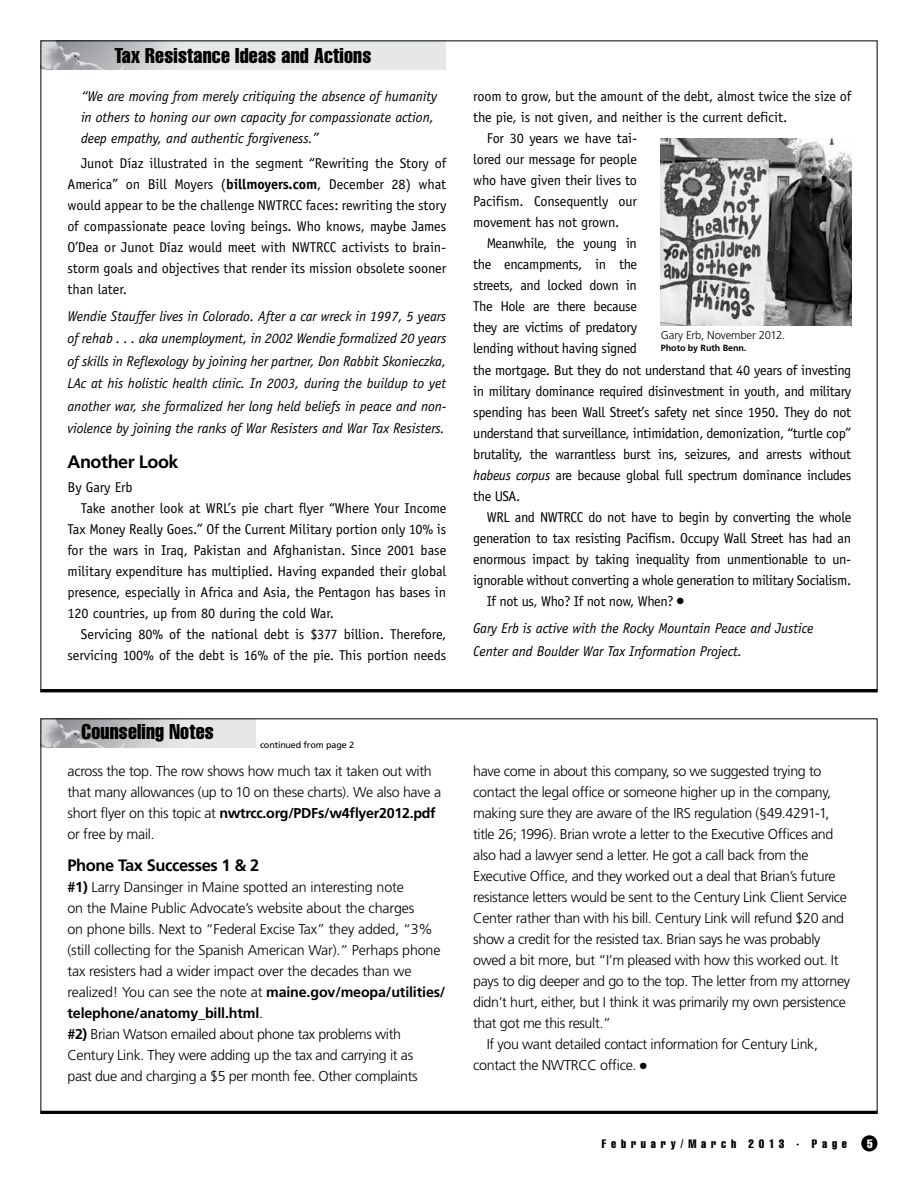
<style>
.page{position:relative;width:918px;height:1188px;background:#fff}
.page>*{position:absolute;margin:0;border:0;box-sizing:border-box;transform-origin:0 0}
.t1{font:extra-condensed 21px "Helvetica";letter-spacing:.01em;color:#000}
.t2{font:700 18px "Frutiger";letter-spacing:-.025em;color:#000}
.t3{font:700 16.5px "Frutiger";letter-spacing:-.025em;color:#000}
.t4{font:300 14.25px/21px "Frutiger";letter-spacing:-.025em;color:#000}
.t5{font:14.25px/21px "Officina Sans";letter-spacing:-.025em;color:#000;text-align:justify}
.t6{font:italic 14.25px/22.5px "Officina Sans";letter-spacing:-.005em;color:#000}
.t7{font:14.25px "Officina Sans";letter-spacing:-.005em;color:#000}
.t8{font:extra-condensed 12px "Helvetica";letter-spacing:.4em;color:#000}
.t9{font:extra-condensed 12px "Helvetica";color:#fff}
.t10{font:300 11.25px "Frutiger";letter-spacing:-.01em;color:#000}
.t11{font:9px "Frutiger";letter-spacing:-.01em;color:#000}
.t12{font:700 9px "Frutiger";letter-spacing:-.01em;color:#000}
.s1{font-weight:700}
.s2{font-style:italic}
</style>
<div class="page">
<div style="left:862px;top:1136px;width:15px;height:15px;background:#000;border-radius:50%"></div>
<div style="left:861px;top:1135px;width:16px;height:16px;border:2px solid #000;border-radius:50%"></div>
<div style="left:40px;top:718px;width:216px;height:30px;background:#e6e7e8"></div>
<img style="left:42px;top:720px;width:125px;height:28px">
<div style="left:40px;top:40px;width:406px;height:30px;background:#e6e7e8"></div>
<img style="left:42px;top:42px;width:125px;height:28px">
<img style="left:661px;top:139px;width:190px;height:186px">
<hr style="left:40px;top:1111px;width:838px;height:3px;background:#000">
<hr style="left:40px;top:689px;width:838px;height:3px;background:#000">
<h1 class="t1" style="left:115px;top:42px;width:258px">Tax Resistance Ideas and Actions</h1>
<p class="t6" style="left:81px;top:86px;width:358px;line-height:21px">“We are moving from merely critiquing the absence of humanity in others to honing our own capacity for compassionate action, deep empathy, and authentic forgiveness.”</p>
<p class="t5" style="left:68px;top:152px;width:380px;text-indent:13px">Junot Díaz illustrated in the segment “Rewriting the Story of America” on Bill Moyers (<span class="s1">billmoyers.com</span>, December 28) what would appear to be the challenge NWTRCC faces: rewriting the story of compassionate peace loving beings. Who knows, maybe James O’Dea or Junot Díaz would meet with NWTRCC activists to brain&shy;storm goals and objectives that render its mission obsolete sooner than later.</p>
<p class="t6" style="left:68px;top:304px;width:380px;text-align:justify">Wendie Stauffer lives in Colorado. After a car wreck in 1997, 5 years of rehab . . . aka unemployment, in 2002 Wendie formalized 20 years of skills in Reflexology by joining her partner, Don Rabbit Skonieczka, LAc at his holistic health clinic. In 2003, during the buildup to yet another war, she formalized her long held beliefs in peace and non&shy;violence by joining the ranks of War Resisters and War Tax Resisters.</p>
<p class="t2" style="left:68px;top:451px;width:113px">Another Look</p>
<p class="t7" style="left:68px;top:479px;width:67px">By Gary Erb</p>
<p class="t7" style="left:81px;top:500px;width:367px">Take another look at WRL’s pie chart flyer “Where Your Income</p>
<p class="t7" style="left:68px;top:521px;width:380px">Tax Money Really Goes.” Of the Current Military portion only 10% is</p>
<p class="t7" style="left:68px;top:542px;width:380px">for the wars in Iraq, Pakistan and Afghanistan. Since 2001 base</p>
<p class="t7" style="left:68px;top:563px;width:380px">military expenditure has multiplied. Having expanded their global</p>
<p class="t7" style="left:68px;top:584px;width:380px">presence, especially in Africa and Asia, the Pentagon has bases in</p>
<p class="t7" style="left:68px;top:605px;width:268px">120 countries, up from 80 during the cold War.</p>
<p class="t7" style="left:81px;top:626px;width:367px">Servicing 80% of the national debt is $377 billion. Therefore,</p>
<p class="t7" style="left:68px;top:647px;width:380px">servicing 100% of the debt is 16% of the pie. This portion needs</p>
<h1 class="t1" style="left:81px;top:718px;width:134px">Counseling Notes</h1>
<p class="t11" style="left:260px;top:739px;width:96px">continued from page 2</p>
<p class="t4" style="left:67px;top:761px;width:375px">across the top. The row shows how much tax it taken out with that many allowances (up to 10 on these charts). We also have a short flyer on this topic at <span class="s1">nwtrcc.org/PDFs/w4flyer2012.pdf </span>or free by mail.</p>
<p class="t3" style="left:68px;top:855px;width:193px">Phone Tax Successes 1 &amp; 2</p>
<p class="t4" style="left:68px;top:876px;width:380px"><span class="s1">#1)</span> Larry Dansinger in Maine spotted an interesting note<br>on the Maine Public Advocate’s website about the charges<br>on phone bills. Next to “Federal Excise Tax” they added, “3% (still collecting for the Spanish American War).” Perhaps phone tax resisters had a wider impact over the decades than we realized! You can see the note at <span class="s1">maine.gov/meopa/utilities/ telephone/anatomy_bill.html</span>.<br><span class="s1">#2)</span> Brian Watson emailed about phone tax problems with Century Link. They were adding up the tax and carrying it as<br>past due and charging a $5 per month fee. Other complaints</p>
<p class="t7" style="left:473px;top:88px;width:379px">room to grow, but the amount of the debt, almost twice the size of</p>
<p class="t7" style="left:473px;top:109px;width:316px">the pie, is not given, and neither is the current deficit.</p>
<p class="t5" style="left:487px;top:128px;width:152px">For 30 years we have tai-</p>
<p class="t5" style="left:473px;top:149px;width:165px">lored our message for people</p>
<p class="t5" style="left:473px;top:170px;width:165px">who have given their lives to</p>
<p class="t5" style="left:473px;top:191px;width:165px">Pacifism. Consequently our</p>
<p class="t5" style="left:473px;top:212px;width:148px">movement has not grown.</p>
<p class="t5" style="left:487px;top:233px;width:152px">Meanwhile, the young in</p>
<p class="t5" style="left:473px;top:254px;width:165px">the encampments, in the</p>
<p class="t5" style="left:473px;top:275px;width:165px">streets, and locked down in</p>
<p class="t5" style="left:473px;top:296px;width:165px">The Hole are there because</p>
<p class="t5" style="left:473px;top:317px;width:165px">they are victims of predatory</p>
<p class="t5" style="left:473px;top:338px;width:165px">lending without having signed</p>
<p class="t5" style="left:473px;top:359px;width:380px">the mortgage. But they do not understand that 40 years of investing</p>
<p class="t5" style="left:473px;top:380px;width:380px">in military dominance required disinvestment in youth, and military</p>
<p class="t5" style="left:473px;top:401px;width:380px">spending has been Wall Street’s safety net since 1950. They do not</p>
<p class="t5" style="left:473px;top:422px;width:380px">understand that surveillance, intimidation, demonization, “turtle cop”</p>
<p class="t5" style="left:473px;top:443px;width:380px">brutality, the warrantless burst ins, seizures, and arrests without</p>
<p class="t5" style="left:473px;top:464px;width:380px"><span class="s2">habeus corpus</span> are because global full spectrum dominance includes</p>
<p class="t5" style="left:473px;top:485px;width:49px">the USA.</p>
<p class="t5" style="left:487px;top:506px;width:366px">WRL and NWTRCC do not have to begin by converting the whole</p>
<p class="t5" style="left:473px;top:527px;width:379px">generation to tax resisting Pacifism. Occupy Wall Street has had an</p>
<p class="t5" style="left:473px;top:548px;width:379px">enormous impact by taking inequality from unmentionable to un-</p>
<p class="t5" style="left:473px;top:569px;width:380px">ignorable without converting a whole generation to military Socialism.</p>
<p class="t5" style="left:487px;top:590px;width:199px">If not us, Who? If not now, When? ●</p>
<p class="t6" style="left:473px;top:617px;width:342px">Gary Erb is active with the Rocky Mountain Peace and Justice<br>Center and Boulder War Tax Information Project.</p>
<p class="t10" style="left:661px;top:329px;width:126px">Gary Erb, November 2012.</p>
<p class="t12" style="left:661px;top:343px;width:87px">Photo by Ruth Benn.</p>
<p class="t4" style="left:473px;top:761px;width:350px">have come in about this company, so we suggested trying to</p>
<p class="t4" style="left:473px;top:782px;width:359px">contact the legal office or someone higher up in the company,</p>
<p class="t4" style="left:473px;top:803px;width:358px">making sure they are aware of the IRS regulation (§49.4291-1,</p>
<p class="t4" style="left:473px;top:824px;width:362px">title 26; 1996). Brian wrote a letter to the Executive Offices and</p>
<p class="t4" style="left:473px;top:845px;width:337px">also had a lawyer send a letter. He got a call back from the</p>
<p class="t4" style="left:473px;top:866px;width:364px">Executive Office, and they worked out a deal that Brian’s future</p>
<p class="t4" style="left:473px;top:887px;width:375px">resistance letters would be sent to the Century Link Client Service</p>
<p class="t4" style="left:473px;top:908px;width:372px">Center rather than with his bill. Century Link will refund $20 and</p>
<p class="t4" style="left:473px;top:929px;width:349px">show a credit for the resisted tax. Brian says he was probably</p>
<p class="t4" style="left:473px;top:950px;width:367px">owed a bit more, but “I’m pleased with how this worked out. It</p>
<p class="t4" style="left:473px;top:971px;width:379px">pays to dig deeper and go to the top. The letter from my attorney</p>
<p class="t4" style="left:473px;top:992px;width:374px">didn’t hurt, either, but I think it was primarily my own persistence</p>
<p class="t4" style="left:473px;top:1013px;width:139px">that got me this result.”</p>
<p class="t4" style="left:487px;top:1034px;width:333px">If you want detailed contact information for Century Link,</p>
<p class="t4" style="left:473px;top:1055px;width:175px">contact the NWTRCC office. ●</p>
<p class="t8" style="left:602px;top:1136px;width:247px">February/March 2013 · Page</p>
<p class="t9" style="left:867px;top:1136px;width:7px">5</p>
</div>
